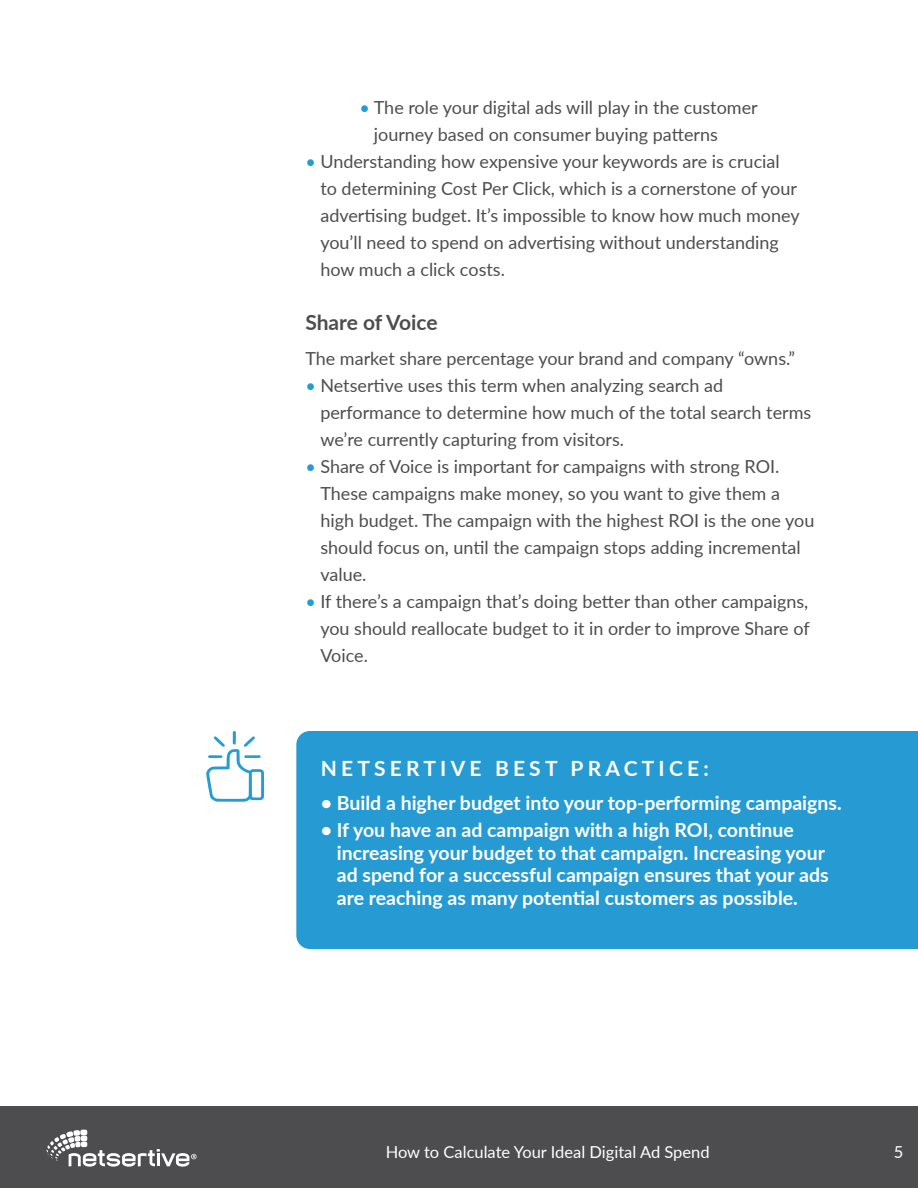
<style>
.page{position:relative;width:918px;height:1188px;background:#fff}
.page>*{position:absolute;margin:0;border:0;box-sizing:border-box;transform-origin:0 0}
.t1{font:700 21px "Lato";letter-spacing:.2em;color:#fff}
.t2{font:700 21px "Lato";letter-spacing:-.005em;color:#4d4d4f}
.t3{font:700 19.5px/22.5px "Lato";color:#fff}
.t4{font:18px/27px "Lato";color:#4d4d4f}
.t5{font:16.5px "Lato";color:#fff}
.s1{color:#269bd3}
</style>
<div class="page">
<div style="left:0;top:1107px;width:918px;height:81px;background:#4d4d4f"></div>
<svg style="left:46px;top:1130px;width:151px;height:37px"></svg>
<div style="left:296px;top:731px;width:622px;height:218px;background:#269bd3"></div>
<svg style="left:206px;top:731px;width:58px;height:71px"></svg>
<p class="t4" style="left:374px;top:93px;width:385px;text-indent:-15px"><span class="s1">•</span> The role your digital ads will play in the customer journey based on consumer buying patterns</p>
<p class="t4" style="left:320px;top:147px;width:481px;text-indent:-15px"><span class="s1">•</span> Understanding how expensive your keywords are is crucial to determining Cost Per Click, which is a cornerstone of your advertising budget. It’s impossible to know how much money you’ll need to spend on advertising without understanding how much a click costs.</p>
<p class="t2" style="left:305px;top:307px;width:134px">Share of Voice</p>
<p class="t4" style="left:305px;top:344px;width:491px">The market share percentage your brand and company “owns.”</p>
<p class="t4" style="left:320px;top:371px;width:492px;text-indent:-15px"><span class="s1">•</span> Netsertive uses this term when analyzing search ad performance to determine how much of the total search terms we’re currently capturing from visitors.</p>
<p class="t4" style="left:320px;top:452px;width:495px;text-indent:-15px"><span class="s1">•</span> Share of Voice is important for campaigns with strong ROI.<br>These campaigns make money, so you want to give them a high budget. The campaign with the highest ROI is the one you should focus on, until the campaign stops adding incremental value.</p>
<p class="t4" style="left:320px;top:587px;width:491px;text-align:justify;text-indent:-15px"><span class="s1">•</span> If there’s a campaign that’s doing better than other campaigns, you should reallocate budget to it in order to improve Share of Voice.</p>
<p class="t1" style="left:321px;top:753px;width:390px">NETSERTIVE BEST PRACTICE:</p>
<p class="t3" style="left:321px;top:790px;width:522px">• Build a higher budget into your top-performing campaigns.</p>
<p class="t3" style="left:337px;top:818px;width:493px;text-indent:-16px">• If you have an ad campaign with a high ROI, continue increasing your budget to that campaign. Increasing your ad spend for a successful campaign ensures that your ads are reaching as many potential customers as possible.</p>
<p class="t5" style="left:386px;top:1141px;width:325px">How to Calculate Your Ideal Digital Ad Spend</p>
<p class="t5" style="left:894px;top:1141px;width:11px">5</p>
</div>
